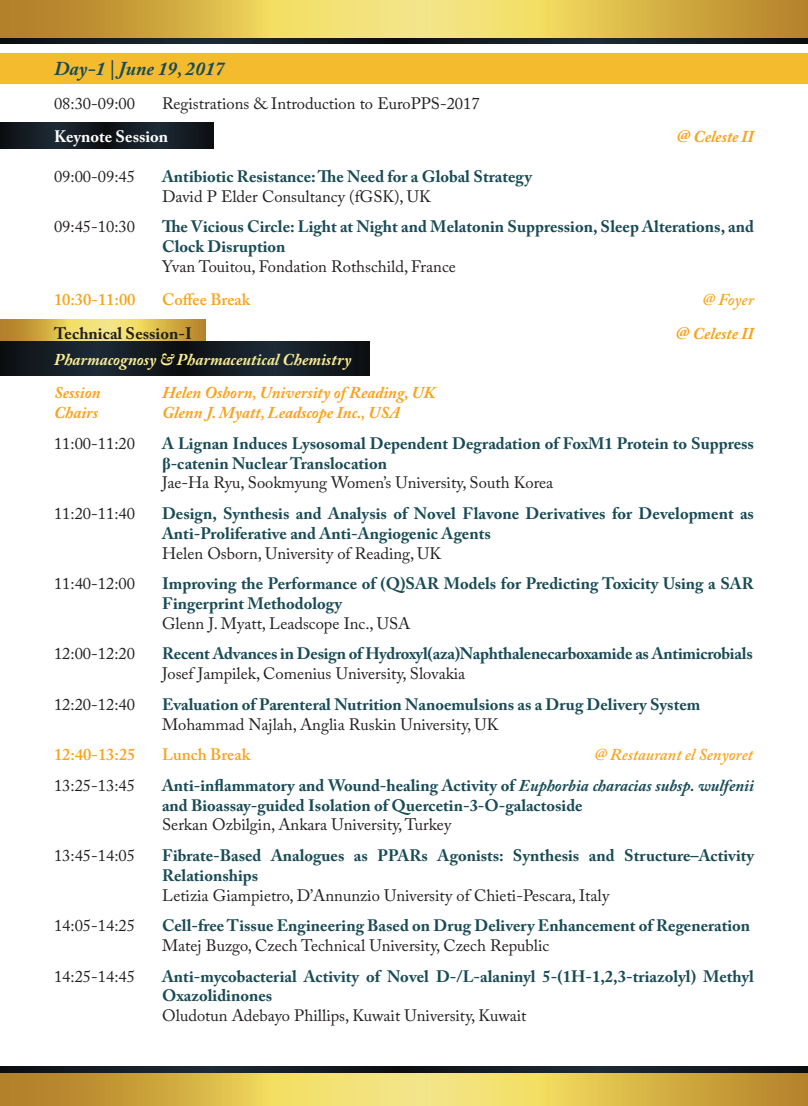
<style>
.page{position:relative;width:808px;height:1106px;background:#fff}
.page>*{position:absolute;margin:0;border:0;box-sizing:border-box;transform-origin:0 0}
.t1{font:italic 700 19.5px "Adobe Caslon Pro";color:#184b56}
.t2{font:700 16.5px/19.8px "Adobe Caslon Pro";color:#184b56}
.t3{font:16.5px "Adobe Caslon Pro";color:#231f20}
.t4{font:italic 700 16.5px "Adobe Caslon Pro";color:#f9a31b}
.t5{font:600 16.5px "Adobe Caslon Pro";color:#f9a31b}
.t6{font:italic 700 16.5px "Adobe Caslon Pro";color:#fcef93}
.t7{font:italic 600 16.5px "Adobe Caslon Pro";color:#f9a31b}
.t8{font:700 16.5px "Adobe Caslon Pro";color:#231f20}
.t9{font:700 16.5px "Adobe Caslon Pro";color:#fff}
.s1{font-style:normal}
.s2{font-family:"Times New Roman"}
.s3{font-style:italic}
</style>
<div class="page">
<div style="left:0;top:54px;width:808px;height:30px;background:#f4bb2f"></div>
<svg style="left:0;top:123px;width:214px;height:26px;background:#141c23"></svg>
<svg style="left:0;top:320px;width:205px;height:22px;background:#d1b350"></svg>
<svg style="left:0;top:342px;width:369px;height:33px;background:#141c23"></svg>
<svg style="left:0;top:1072px;width:808px;height:34px;background:#d4b650"></svg>
<svg style="left:0;top:1067px;width:808px;height:5px;background:#141c23"></svg>
<svg style="left:0;top:0;width:808px;height:39px;background:#d5b651"></svg>
<svg style="left:0;top:39px;width:808px;height:4px;background:#141c23"></svg>
<p class="t1" style="left:54px;top:57px;width:172px">Day-1 | June 19, 2017</p>
<p class="t3" style="left:54px;top:93px;width:83px">08:30-09:00</p>
<p class="t3" style="left:162px;top:93px;width:319px">Registrations &amp; Introduction to EuroPPS-2017</p>
<p class="t9" style="left:54px;top:127px;width:116px">Keynote Session</p>
<p class="t4" style="left:677px;top:127px;width:78px"><span class="s1">@</span> Celeste II</p>
<p class="t3" style="left:54px;top:167px;width:83px">09:00-09:45</p>
<p class="t2" style="left:162px;top:166px;width:371px">Antibiotic Resistance: The Need for a Global Strategy</p>
<p class="t3" style="left:162px;top:186px;width:270px">David P Elder Consultancy (fGSK), UK</p>
<p class="t3" style="left:54px;top:217px;width:83px">09:45-10:30</p>
<p class="t2" style="left:162px;top:217px;width:593px">The Vicious Circle: Light at Night and Melatonin Suppression, Sleep Alterations, and<br>Clock Disruption</p>
<p class="t3" style="left:162px;top:257px;width:295px">Yvan Touitou, Fondation Rothschild, France</p>
<p class="t5" style="left:54px;top:290px;width:83px">10:30-11:00</p>
<p class="t5" style="left:162px;top:290px;width:90px">Coffee Break</p>
<p class="t7" style="left:702px;top:290px;width:53px">@ Foyer</p>
<p class="t8" style="left:54px;top:323px;width:139px">Technical Session-I</p>
<p class="t4" style="left:676px;top:323px;width:79px"><span class="s1">@</span> Celeste II</p>
<p class="t6" style="left:54px;top:350px;width:299px">Pharmacognosy &amp; Pharmaceutical Chemistry</p>
<p class="t4" style="left:54px;top:383px;width:48px">Session</p>
<p class="t4" style="left:162px;top:383px;width:275px">Helen Osborn, University of Reading, UK</p>
<p class="t4" style="left:54px;top:403px;width:46px">Chairs</p>
<p class="t4" style="left:162px;top:403px;width:239px">Glenn J. Myatt, Leadscope Inc., USA</p>
<p class="t3" style="left:54px;top:433px;width:83px">11:00-11:20</p>
<p class="t2" style="left:162px;top:433px;width:593px">A Lignan Induces Lysosomal Dependent Degradation of FoxM1 Protein to Suppress <span class="s2">β</span>-catenin Nuclear Translocation</p>
<p class="t3" style="left:162px;top:473px;width:393px">Jae-Ha Ryu, Sookmyung Women’s University, South Korea</p>
<p class="t3" style="left:54px;top:504px;width:83px">11:20-11:40</p>
<p class="t2" style="left:162px;top:503px;width:593px">Design, Synthesis and Analysis of Novel Flavone Derivatives for Development as<br>Anti-Proliferative and Anti-Angiogenic Agents</p>
<p class="t3" style="left:162px;top:543px;width:281px">Helen Osborn, University of Reading, UK</p>
<p class="t3" style="left:54px;top:574px;width:83px">11:40-12:00</p>
<p class="t2" style="left:162px;top:574px;width:593px">Improving the Performance of (Q)SAR Models for Predicting Toxicity Using a SAR<br>Fingerprint Methodology</p>
<p class="t3" style="left:162px;top:613px;width:250px">Glenn J. Myatt, Leadscope Inc., USA</p>
<p class="t3" style="left:54px;top:644px;width:83px">12:00-12:20</p>
<p class="t2" style="left:162px;top:644px;width:592px">Recent Advances in Design of Hydroxyl(aza)Naphthalenecarboxamide as Antimicrobials</p>
<p class="t3" style="left:162px;top:664px;width:305px">Josef Jampilek, Comenius University, Slovakia</p>
<p class="t3" style="left:54px;top:694px;width:83px">12:20-12:40</p>
<p class="t2" style="left:162px;top:694px;width:540px">Evaluation of Parenteral Nutrition Nanoemulsions as a Drug Delivery System</p>
<p class="t3" style="left:162px;top:714px;width:338px">Mohammad Najlah, Anglia Ruskin University, UK</p>
<p class="t5" style="left:54px;top:745px;width:83px">12:40-13:25</p>
<p class="t5" style="left:162px;top:745px;width:90px">Lunch Break</p>
<p class="t7" style="left:594px;top:745px;width:160px">@ Restaurant el Senyoret</p>
<p class="t3" style="left:54px;top:775px;width:83px">13:25-13:45</p>
<p class="t2" style="left:162px;top:775px;width:593px">Anti-inflammatory and Wound-healing Activity of <span class="s3">Euphorbia characias subsp. wulfenii </span>and Bioassay-guided Isolation of Quercetin-3-O-galactoside</p>
<p class="t3" style="left:162px;top:815px;width:291px">Serkan Ozbilgin, Ankara University, Turkey</p>
<p class="t3" style="left:54px;top:846px;width:83px">13:45-14:05</p>
<p class="t2" style="left:162px;top:845px;width:593px">Fibrate-Based Analogues as PPARs Agonists: Synthesis and Structure–Activity<br>Relationships</p>
<p class="t3" style="left:162px;top:885px;width:449px">Letizia Giampietro, D’Annunzio University of Chieti-Pescara, Italy</p>
<p class="t3" style="left:54px;top:916px;width:83px">14:05-14:25</p>
<p class="t2" style="left:162px;top:916px;width:590px">Cell-free Tissue Engineering Based on Drug Delivery Enhancement of Regeneration</p>
<p class="t3" style="left:162px;top:936px;width:389px">Matej Buzgo, Czech Technical University, Czech Republic</p>
<p class="t3" style="left:54px;top:966px;width:83px">14:25-14:45</p>
<p class="t2" style="left:162px;top:966px;width:593px">Anti-mycobacterial Activity of Novel D-/L-alaninyl 5-(1H-1,2,3-triazolyl) Methyl<br>Oxazolidinones</p>
<p class="t3" style="left:162px;top:1006px;width:366px">Oludotun Adebayo Phillips, Kuwait University, Kuwait</p>
</div>
